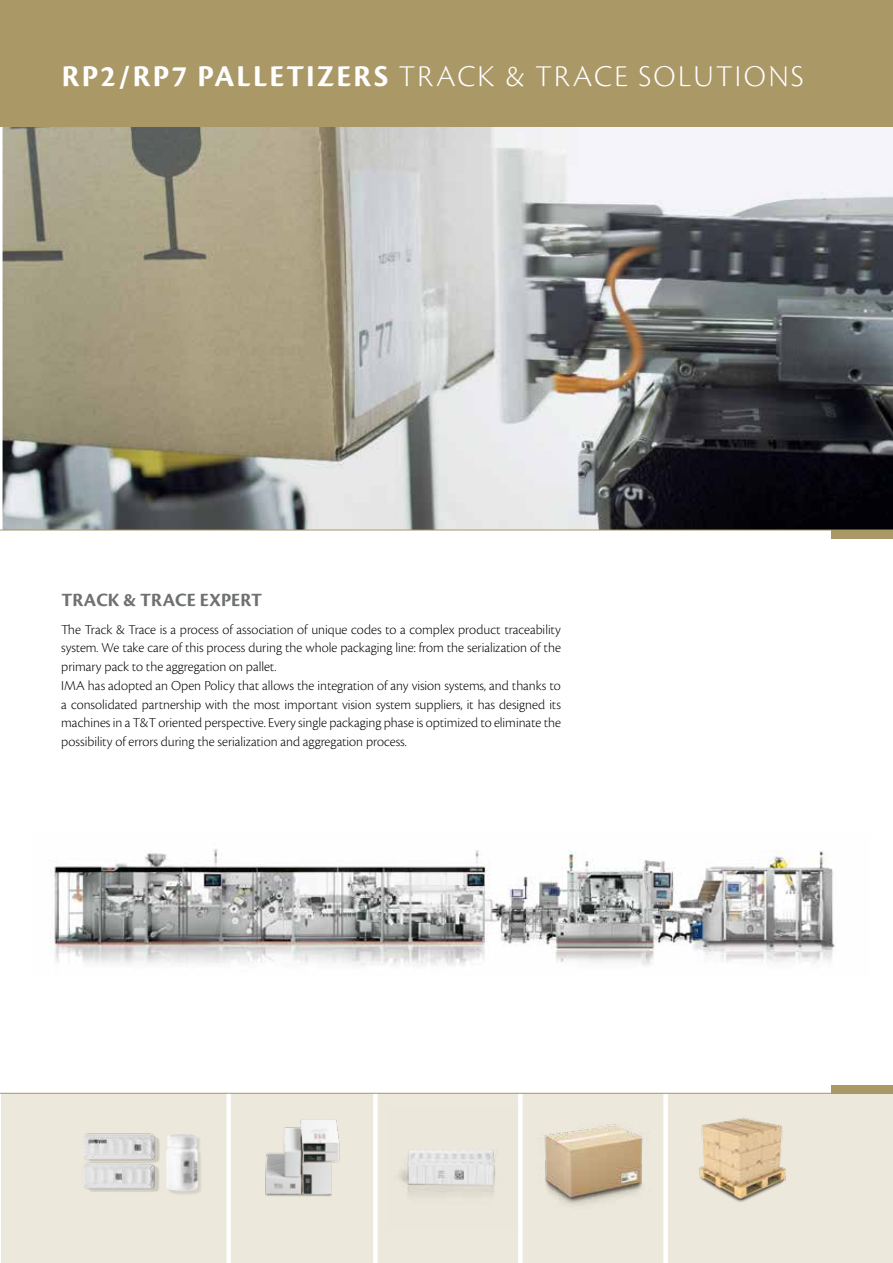
<style>
.page{position:relative;width:893px;height:1263px;background:#fff}
.page>*{position:absolute;margin:0;border:0;box-sizing:border-box;transform-origin:0 0}
.t1{font:31.5px "Cronos Pro Lt Subh";letter-spacing:.075em;color:#fff}
.t2{font:19.5px "Cronos Pro Bold Subh";letter-spacing:.005em;color:#6f7070}
.t3{font:14.25px/18.8px "Cronos Pro Lt Subh";color:#000}
.s1{font-family:"Cronos Pro Bold Subh"}
</style>
<div class="page">
<img style="left:3px;top:126px;width:890px;height:404px">
<div style="left:831px;top:530px;width:62px;height:9px;background:#ab9867"></div>
<hr style="left:0;top:530px;width:893px;height:1px;background:#ab9867">
<div style="left:0;top:0;width:893px;height:126px;background:#ab9867"></div>
<div style="left:1px;top:1093px;width:892px;height:170px;background:#ede8dc"></div>
<div style="left:831px;top:1085px;width:62px;height:9px;background:#ab9867"></div>
<img style="left:51px;top:849px;width:784px;height:117px">
<img style="left:699px;top:1117px;width:87px;height:85px">
<img style="left:265px;top:1120px;width:75px;height:77px">
<img style="left:538px;top:1124px;width:105px;height:81px">
<img style="left:399px;top:1149px;width:97px;height:47px">
<img style="left:408px;top:1150px;width:86px;height:35px">
<svg style="left:455px;top:1170px;width:9px;height:9px"></svg>
<img style="left:83px;top:1133px;width:77px;height:59px">
<div style="left:167px;top:1135px;width:36px;height:60px;background:#000;opacity:.1"></div>
<img style="left:166px;top:1134px;width:32px;height:57px">
<div style="left:226px;top:1093px;width:5px;height:170px;background:#fff"></div>
<div style="left:373px;top:1093px;width:5px;height:170px;background:#fff"></div>
<div style="left:518px;top:1094px;width:5px;height:169px;background:#fff"></div>
<div style="left:663px;top:1094px;width:5px;height:169px;background:#fff"></div>
<hr style="left:0;top:1093px;width:893px;height:1px;background:#ab9867">
<h1 class="t1" style="left:62px;top:58px;width:743px"><span class="s1">RP2/RP7 PALLETIZERS</span> TRACK &amp; TRACE SOLUTIONS</h1>
<h2 class="t2" style="left:61px;top:589px;width:202px">TRACK &amp; TRACE EXPERT</h2>
<p class="t3" style="left:61px;top:620px;width:501px">The Track &amp; Trace is a process of association of unique codes to a complex product traceability system. We take care of this process during the whole packaging line: from the serialization of the primary pack to the aggregation on pallet.<br>IMA has adopted an Open Policy that allows the integration of any vision systems, and thanks to a consolidated partnership with the most important vision system suppliers, it has designed its machines in a T&amp;T oriented perspective. Every single packaging phase is optimized to eliminate the possibility of errors during the serialization and aggregation process.</p>
</div>
